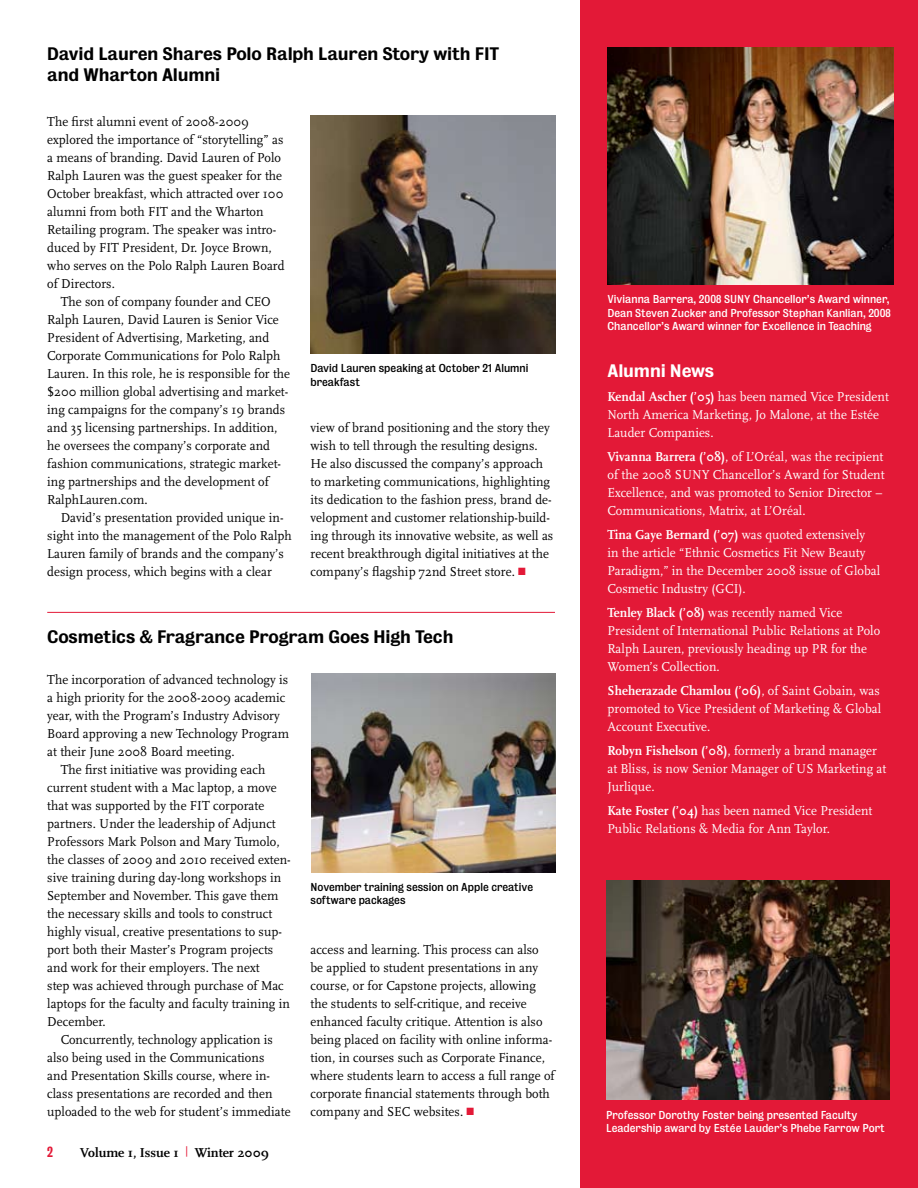
<style>
.page{position:relative;width:918px;height:1188px;background:#fff}
.page>*{position:absolute;margin:0;border:0;box-sizing:border-box;transform-origin:0 0}
.t1{font:16.5px/21px "Bureau Grotesque Five Five";letter-spacing:-.01em;color:#000}
.t2{font:16.5px "Bureau Grotesque Five Five";letter-spacing:-.01em;color:#fff}
.t3{font:13.5px/18px "Scala";letter-spacing:.005em;color:#000;scale:.95 1}
.t4{font:13.5px/18px "Scala";letter-spacing:.005em;color:#fff;scale:.95 1}
.t5{font:700 13.5px "Scala";color:#000}
.t6{font:13.5px "Bureau Grotesque Three Five";color:#e31937}
.t7{font:10.5px/13.5px "Bureau Grotesque Five Three";color:#fff}
.t8{font:10.5px/13.5px "Bureau Grotesque Five Three";color:#000}
.s1{color:#e31937}
.s2{font-weight:700}
</style>
<div class="page">
<div style="left:580px;top:0;width:338px;height:1188px;background:#e31937"></div>
<img style="left:606px;top:881px;width:284px;height:219px">
<img style="left:310px;top:116px;width:246px;height:238px">
<img style="left:311px;top:674px;width:245px;height:198px">
<img style="left:608px;top:47px;width:285px;height:237px">
<hr style="left:47px;top:612px;width:508px;height:1px;background:#e31937">
<p class="t1" style="left:47px;top:44px;width:454px">David Lauren Shares Polo Ralph Lauren Story with FIT and Wharton Alumni</p>
<p class="t3" style="left:47px;top:113px;width:251px">The first alumni event of 2008-2009 explored the importance of “storytelling” as a means of branding. David Lauren of Polo Ralph Lauren was the guest speaker for the October breakfast, which attracted over 100 alumni from both FIT and the Wharton Retailing program. The speaker was intro&shy;duced by FIT President, Dr. Joyce Brown, who serves on the Polo Ralph Lauren Board of Directors.</p>
<p class="t3" style="left:47px;top:293px;width:257px;text-indent:14px">The son of company founder and CEO Ralph Lauren, David Lauren is Senior Vice President of Advertising, Marketing, and Corporate Communications for Polo Ralph Lauren. In this role, he is responsible for the $200 million global advertising and market&shy;ing campaigns for the company’s 19 brands and 35 licensing partnerships. In addition, he oversees the company’s corporate and fashion communications, strategic market&shy;ing partnerships and the development of RalphLauren.com.</p>
<p class="t3" style="left:47px;top:509px;width:259px;text-indent:14px">David’s presentation provided unique in&shy;sight into the management of the Polo Ralph Lauren family of brands and the company’s design process, which begins with a clear</p>
<p class="t8" style="left:310px;top:362px;width:219px">David Lauren speaking at October 21 Alumni breakfast</p>
<p class="t3" style="left:310px;top:419px;width:257px">view of brand positioning and the story they wish to tell through the resulting designs.<br>He also discussed the company’s approach to marketing communications, highlighting its dedication to the fashion press, brand de&shy;velopment and customer relationship-build&shy;ing through its innovative website, as well as recent breakthrough digital initiatives at the company’s flagship 72nd Street store. <span class="s1">■</span></p>
<p class="t1" style="left:47px;top:626px;width:408px">Cosmetics &amp; Fragrance Program Goes High Tech</p>
<p class="t3" style="left:47px;top:671px;width:255px">The incorporation of advanced technology is</p>
<p class="t3" style="left:47px;top:689px;width:252px">a high priority for the 2008-2009 academic</p>
<p class="t3" style="left:47px;top:707px;width:246px">year, with the Program’s Industry Advisory</p>
<p class="t3" style="left:47px;top:725px;width:256px">Board approving a new Technology Program</p>
<p class="t3" style="left:47px;top:743px;width:199px">at their June 2008 Board meeting.</p>
<p class="t3" style="left:61px;top:761px;width:217px">The first initiative was providing each</p>
<p class="t3" style="left:47px;top:779px;width:243px">current student with a Mac laptop, a move</p>
<p class="t3" style="left:47px;top:797px;width:230px">that was supported by the FIT corporate</p>
<p class="t3" style="left:47px;top:815px;width:242px">partners. Under the leadership of Adjunct</p>
<p class="t3" style="left:47px;top:833px;width:246px">Professors Mark Polson and Mary Tumolo,</p>
<p class="t3" style="left:47px;top:851px;width:258px">the classes of 2009 and 2010 received exten-</p>
<p class="t3" style="left:47px;top:869px;width:248px">sive training during day-long workshops in</p>
<p class="t3" style="left:47px;top:887px;width:245px">September and November. This gave them</p>
<p class="t3" style="left:47px;top:905px;width:238px">the necessary skills and tools to construct</p>
<p class="t3" style="left:47px;top:923px;width:248px">highly visual, creative presentations to sup-</p>
<p class="t3" style="left:47px;top:941px;width:239px">port both their Master’s Program projects</p>
<p class="t3" style="left:47px;top:959px;width:225px">and work for their employers. The next</p>
<p class="t3" style="left:47px;top:977px;width:251px">step was achieved through purchase of Mac</p>
<p class="t3" style="left:47px;top:995px;width:257px">laptops for the faculty and faculty training in</p>
<p class="t3" style="left:47px;top:1013px;width:63px">December.</p>
<p class="t3" style="left:61px;top:1031px;width:225px">Concurrently, technology application is</p>
<p class="t3" style="left:47px;top:1049px;width:230px">also being used in the Communications</p>
<p class="t3" style="left:47px;top:1067px;width:236px">and Presentation Skills course, where in-</p>
<p class="t3" style="left:47px;top:1085px;width:239px">class presentations are recorded and then</p>
<p class="t3" style="left:47px;top:1103px;width:258px">uploaded to the web for student’s immediate</p>
<p class="t6" style="left:47px;top:1144px;width:7px">2</p>
<p class="t5" style="left:80px;top:1145px;width:190px">Volume 1, Issue 1 <sup>|</sup> Winter 2009</p>
<p class="t8" style="left:310px;top:880px;width:224px">November training session on Apple creative software packages</p>
<p class="t3" style="left:310px;top:941px;width:259px">access and learning. This process can also be applied to student presentations in any course, or for Capstone projects, allowing the students to self-critique, and receive enhanced faculty critique. Attention is also being placed on facility with online informa&shy;tion, in courses such as Corporate Finance, where students learn to access a full range of corporate financial statements through both company and SEC websites. <span class="s1">■</span></p>
<p class="t7" style="left:608px;top:292px;width:285px">Vivianna Barrera, 2008 SUNY Chancellor’s Award winner,<br>Dean Steven Zucker and Professor Stephan Kanlian, 2008<br>Chancellor’s Award winner for Excellence in Teaching</p>
<p class="t2" style="left:608px;top:362px;width:108px">Alumni News</p>
<p class="t4" style="left:608px;top:388px;width:298px"><span class="s2">Kendal Ascher (’05)</span> has been named Vice President<br>North America Marketing, Jo Malone, at the Estée<br>Lauder Companies.</p>
<p class="t4" style="left:608px;top:448px;width:293px"><span class="s2">Vivanna Barrera (’08)</span>, of L’Oréal, was the recipient of the 2008 SUNY Chancellor’s Award for Student Excellence, and was promoted to Senior Director – Communications, Matrix, at L’Oréal.</p>
<p class="t4" style="left:608px;top:526px;width:289px"><span class="s2">Tina Gaye Bernard (’07)</span> was quoted extensively<br>in the article “Ethnic Cosmetics Fit New Beauty Paradigm,” in the December 2008 issue of Global Cosmetic Industry (GCI).</p>
<p class="t4" style="left:608px;top:604px;width:289px"><span class="s2">Tenley Black (’08)</span> was recently named Vice President of International Public Relations at Polo Ralph Lauren, previously heading up PR for the Women’s Collection.</p>
<p class="t4" style="left:608px;top:682px;width:290px;text-align:justify"><span class="s2">Sheherazade Chamlou (’06)</span>, of Saint Gobain, was promoted to Vice President of Marketing &amp; Global Account Executive.</p>
<p class="t4" style="left:608px;top:742px;width:295px"><span class="s2">Robyn Fishelson (’08)</span>, formerly a brand manager at Bliss, is now Senior Manager of US Marketing at<br>Jurlique.</p>
<p class="t4" style="left:608px;top:802px;width:280px"><span class="s2">Kate Foster (’04)</span> has been named Vice President<br>Public Relations &amp; Media for Ann Taylor.</p>
<p class="t7" style="left:606px;top:1108px;width:280px">Professor Dorothy Foster being presented Faculty<br>Leadership award by Estée Lauder’s Phebe Farrow Port</p>
</div>
